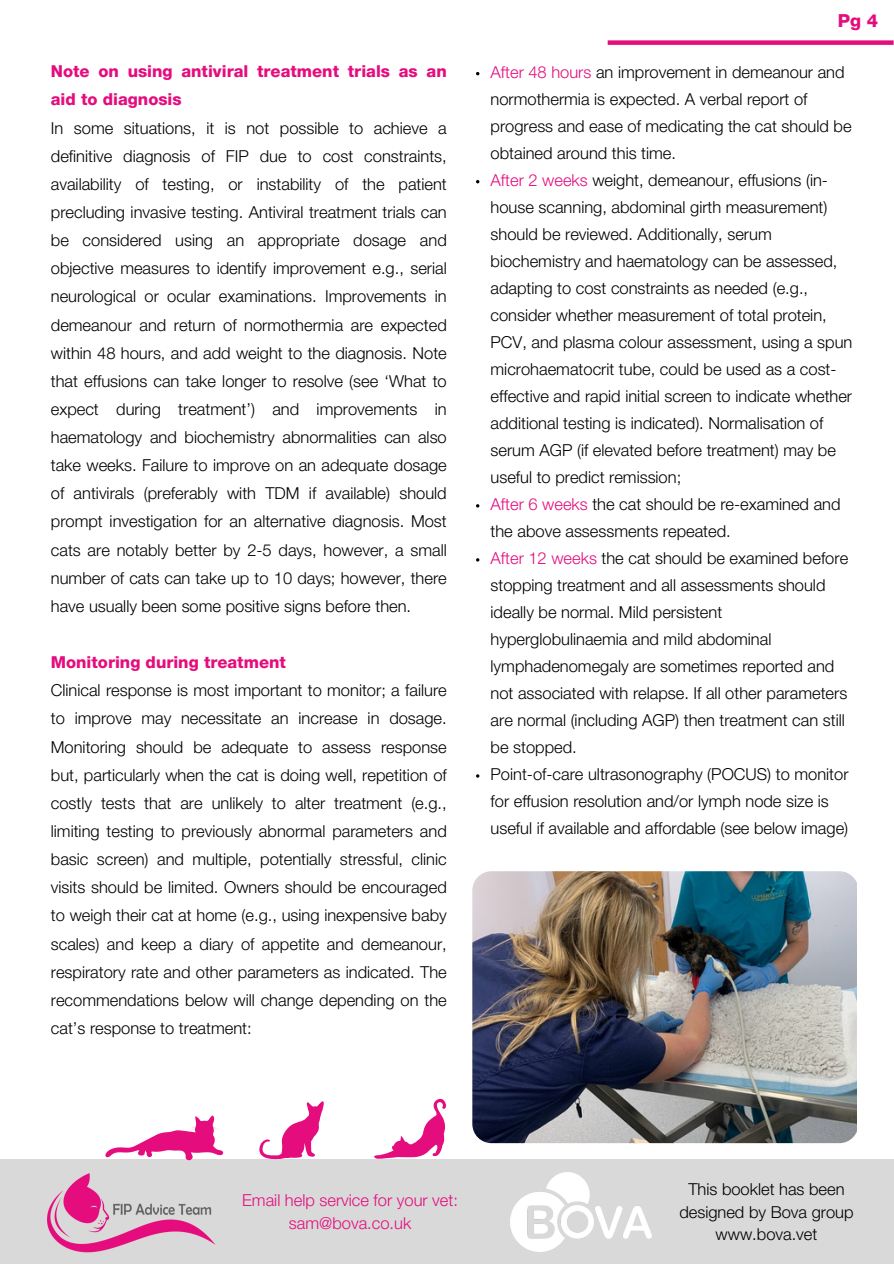
<style>
.page{position:relative;width:894px;height:1264px;background:#fff}
.page>*{position:absolute;margin:0;border:0;box-sizing:border-box;transform-origin:0 0}
.t1{font:800 18px "Helvetica Neue LT Std";color:#e50d7e}
.t2{font:300 16.5px/28.2px "Helvetica Neue LT Std";color:#000}
.t3{font:800 16.5px/28.2px "Helvetica Neue LT Std";color:#e50d7e}
.t4{font:300 16.5px/22.5px "Helvetica Neue LT Std";color:#e50d7e;text-align:center}
.s1{color:#e50d7e}
</style>
<div class="page">
<div style="left:0;top:1158px;width:893px;height:105px;background:#d9d9d9"></div>
<img style="left:47px;top:1173px;width:169px;height:80px">
<img style="left:510px;top:1172px;width:141px;height:79px">
<div style="left:607px;top:40px;width:286px;height:5px;background:#e50d7e"></div>
<svg style="left:374px;top:1098px;width:72px;height:60px"></svg>
<svg style="left:259px;top:1101px;width:64px;height:58px"></svg>
<svg style="left:105px;top:1115px;width:118px;height:45px"></svg>
<img style="left:472px;top:871px;width:384px;height:272px">
<h1 class="t3" style="left:51px;top:60px;width:397px">Note on using antiviral treatment trials as an aid to diagnosis</h1>
<p class="t2" style="left:51px;top:116px;width:397px;text-align:justify">In some situations, it is not possible to achieve a definitive diagnosis of FIP due to cost constraints, availability of testing, or instability of the patient precluding invasive testing. Antiviral treatment trials can be considered using an appropriate dosage and objective measures to identify improvement e.g., serial neurological or ocular examinations. Improvements in demeanour and return of normothermia are expected within 48 hours, and add weight to the diagnosis. Note that effusions can take longer to resolve (see ‘What to expect during treatment’) and improvements in haematology and biochemistry abnormalities can also take weeks. Failure to improve on an adequate dosage of antivirals (preferably with TDM if available) should prompt investigation for an alternative diagnosis. Most cats are notably better by 2-5 days, however, a small number of cats can take up to 10 days; however, there have usually been some positive signs before then.</p>
<p class="t3" style="left:51px;top:650px;width:236px">Monitoring during treatment</p>
<p class="t2" style="left:51px;top:678px;width:397px;text-align:justify">Clinical response is most important to monitor; a failure to improve may necessitate an increase in dosage.<br>Monitoring should be adequate to assess response but, particularly when the cat is doing well, repetition of costly tests that are unlikely to alter treatment (e.g., limiting testing to previously abnormal parameters and basic screen) and multiple, potentially stressful, clinic visits should be limited. Owners should be encouraged to weigh their cat at home (e.g., using inexpensive baby scales) and keep a diary of appetite and demeanour, respiratory rate and other parameters as indicated. The recommendations below will change depending on the cat’s response to treatment:</p>
<p class="t1" style="left:837px;top:14px;width:42px">Pg 4</p>
<p class="t2" style="left:490px;top:61px;width:362px;line-height:27px"><span class="s1">After 48 hours</span> an improvement in demeanour and normothermia is expected. A verbal report of progress and ease of medicating the cat should be obtained around this time.</p>
<p class="t2" style="left:490px;top:169px;width:363px;line-height:27px"><span class="s1">After 2 weeks</span> weight, demeanour, effusions (in&shy;house scanning, abdominal girth measurement) should be reviewed. Additionally, serum biochemistry and haematology can be assessed, adapting to cost constraints as needed (e.g., consider whether measurement of total protein, PCV, and plasma colour assessment, using a spun microhaematocrit tube, could be used as a cost&shy;effective and rapid initial screen to indicate whether additional testing is indicated). Normalisation of serum AGP (if elevated before treatment) may be useful to predict remission;</p>
<p class="t2" style="left:490px;top:493px;width:351px;line-height:27px"><span class="s1">After 6 weeks</span> the cat should be re-examined and the above assessments repeated.</p>
<p class="t2" style="left:490px;top:547px;width:359px;line-height:27px"><span class="s1">After 12 weeks</span> the cat should be examined before stopping treatment and all assessments should ideally be normal. Mild persistent hyperglobulinaemia and mild abdominal lymphadenomegaly are sometimes reported and not associated with relapse. If all other parameters are normal (including AGP) then treatment can still be stopped.</p>
<p class="t2" style="left:490px;top:763px;width:359px;line-height:27px">Point-of-care ultrasonography (POCUS) to monitor for effusion resolution and/or lymph node size is useful if available and affordable (see below image)</p>
<p class="t4" style="left:242px;top:1191px;width:217px">Email help service for your vet: sam@bova.co.uk</p>
<p class="t2" style="left:679px;top:1180px;width:176px;line-height:22.5px;text-align:center">This booklet has been designed by Bova group</p>
<p class="t2" style="left:715px;top:1222px;width:103px">www.bova.vet</p>
</div>
